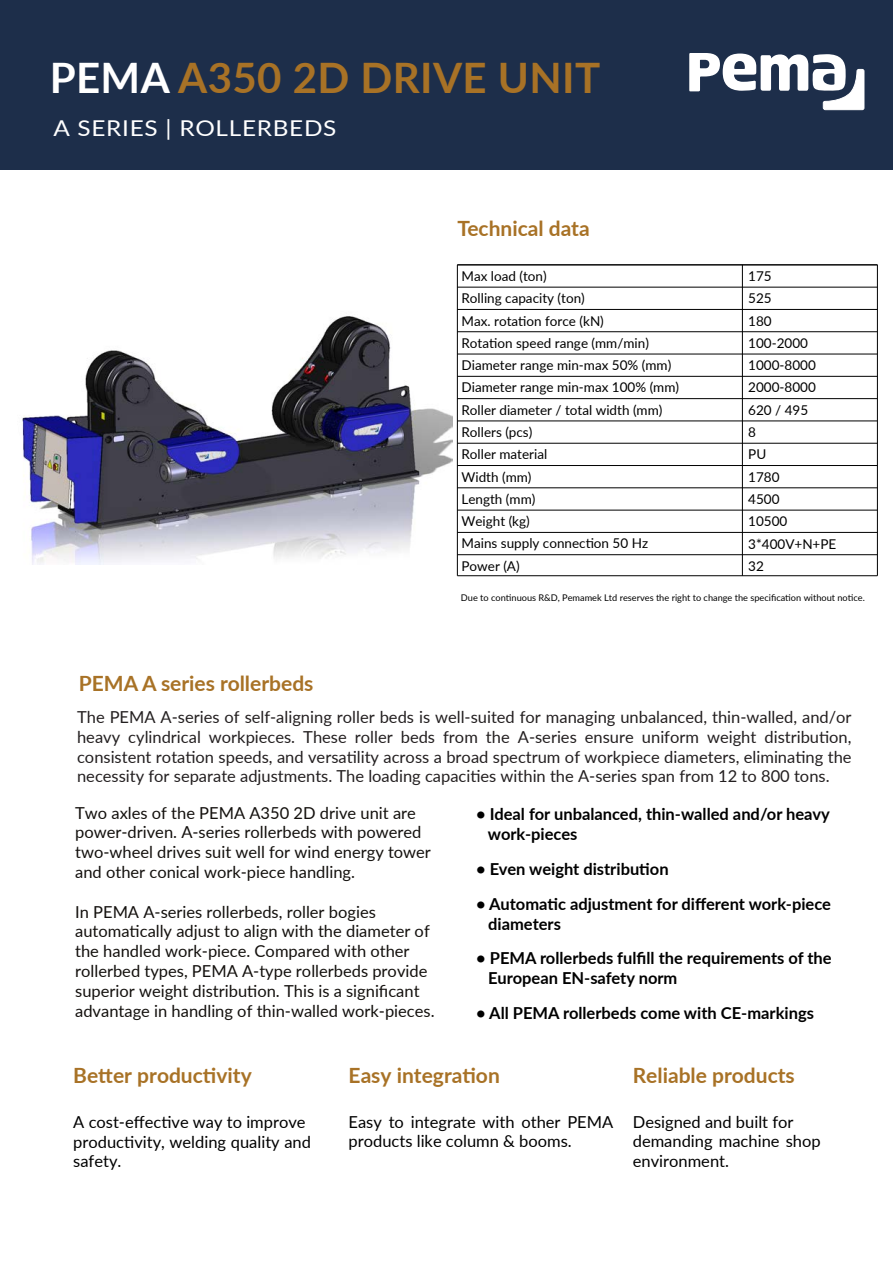
<style>
.page{position:relative;width:893px;height:1263px;background:#fff}
.page>*{position:absolute;margin:0;border:0;box-sizing:border-box;transform-origin:0 0}
.t1{font:700 42px "Lato";letter-spacing:.01em;color:#a87226}
.t2{font:21.9px "Lato";letter-spacing:.03em;color:#fff;scale:1.12 1}
.t3{font:700 21px "Lato";color:#a87226}
.t4{font:16.5px/19.8px "Lato";color:#13100d}
.t5{font:16.5px/19.8px "Lato";color:#231f20;text-align:justify}
.t6{font:700 16.5px/19.8px "Lato";color:#000}
.t7{font:16.5px/19.8px "Lato";color:#000}
.t8{font:13.5px/22.4px "Lato";color:#000}
.t9{font:9.15px "Lato";color:#000}
.s1{color:#fff}
</style>
<div class="page">
<div style="left:0;top:0;width:893px;height:169px;background:#1d2e4a"></div>
<svg style="left:689px;top:53px;width:175px;height:57px"></svg>
<img style="left:22px;top:316px;width:430px;height:249px">
<hr style="left:457px;top:287px;width:420px;height:1px;background:#000">
<hr style="left:457px;top:309px;width:420px;height:1px;background:#000">
<hr style="left:457px;top:331px;width:420px;height:1px;background:#000">
<hr style="left:457px;top:354px;width:420px;height:1px;background:#000">
<hr style="left:457px;top:376px;width:420px;height:1px;background:#000">
<hr style="left:457px;top:398px;width:420px;height:1px;background:#000">
<hr style="left:457px;top:421px;width:420px;height:1px;background:#000">
<hr style="left:457px;top:443px;width:420px;height:1px;background:#000">
<hr style="left:457px;top:465px;width:420px;height:1px;background:#000">
<hr style="left:457px;top:487px;width:420px;height:1px;background:#000">
<hr style="left:457px;top:510px;width:420px;height:1px;background:#000">
<hr style="left:457px;top:532px;width:420px;height:1px;background:#000">
<hr style="left:457px;top:554px;width:420px;height:1px;background:#000">
<hr style="left:457px;top:265px;width:1px;height:311px;background:#000">
<hr style="left:742px;top:265px;width:1px;height:311px;background:#000">
<hr style="left:877px;top:265px;width:1px;height:311px;background:#000">
<hr style="left:457px;top:264px;width:420px;height:1px;background:#000">
<hr style="left:457px;top:575px;width:420px;height:1px;background:#000">
<h1 class="t1" style="left:50px;top:47px;width:552px"><span class="s1">PEMA</span> A350 2D DRIVE UNIT</h1>
<h2 class="t2" style="left:53px;top:112px;width:254px">A SERIES | ROLLERBEDS</h2>
<p class="t3" style="left:79px;top:668px;width:236px">PEMA A series rollerbeds</p>
<p class="t3" style="left:457px;top:213px;width:134px">Technical data</p>
<p class="t8" style="left:461px;top:264px;width:219px">Max load (ton)<br>Rolling capacity (ton)<br>Max. rotation force (kN)<br>Rotation speed range (mm/min)<br>Diameter range min-max 50% (mm)<br>Diameter range min-max 100% (mm)<br>Roller diameter / total width (mm)<br>Rollers (pcs)<br>Roller material<br>Width (mm)<br>Length (mm)<br>Weight (kg)<br>Mains supply connection 50 Hz<br>Power (A)</p>
<p class="t9" style="left:461px;top:591px;width:405px">Due to continuous R&amp;D, Pemamek Ltd reserves the right to change the specification without notice.</p>
<p class="t8" style="left:748px;top:264px;width:90px">175<br>525<br>180<br>100-2000<br>1000-8000<br>2000-8000<br>620 / 495<br>8<br>PU<br>1780<br>4500<br>10500<br>3*400V+N+PE<br>32</p>
<p class="t5" style="left:77px;top:706px;width:776px">The PEMA A-series of self-aligning roller beds is well-suited for managing unbalanced, thin-walled, and/or heavy cylindrical workpieces. These roller beds from the A-series ensure uniform weight distribution, consistent rotation speeds, and versatility across a broad spectrum of workpiece diameters, eliminating the necessity for separate adjustments. The loading capacities within the A-series span from 12 to 800 tons.</p>
<p class="t6" style="left:488px;top:804px;width:343px;text-indent:-12px">• Ideal for unbalanced, thin-walled and/or heavy work-pieces</p>
<p class="t6" style="left:476px;top:858px;width:194px">• Even weight distribution</p>
<p class="t6" style="left:488px;top:893px;width:344px;text-indent:-12px">• Automatic adjustment for different work-piece diameters</p>
<p class="t6" style="left:488px;top:948px;width:345px;text-indent:-12px">• PEMA rollerbeds fulfill the requirements of the<br>European EN-safety norm</p>
<p class="t6" style="left:476px;top:1002px;width:339px">• All PEMA rollerbeds come with CE-markings</p>
<p class="t4" style="left:75px;top:802px;width:357px">Two axles of the PEMA A350 2D drive unit are power-driven. A-series rollerbeds with powered two-wheel drives suit well for wind energy tower and other conical work-piece handling.</p>
<p class="t4" style="left:75px;top:901px;width:361px">In PEMA A-series rollerbeds, roller bogies automatically adjust to align with the diameter of the handled work-piece. Compared with other rollerbed types, PEMA A-type rollerbeds provide superior weight distribution. This is a significant advantage in handling of thin-walled work-pieces.</p>
<p class="t3" style="left:73px;top:1060px;width:180px">Better productivity</p>
<p class="t7" style="left:73px;top:1111px;width:239px">A cost-effective way to improve productivity, welding quality and safety.</p>
<p class="t3" style="left:349px;top:1059px;width:153px">Easy integration</p>
<p class="t7" style="left:349px;top:1111px;width:266px">Easy to integrate with other PEMA products like column &amp; booms.</p>
<p class="t3" style="left:633px;top:1059px;width:164px">Reliable products</p>
<p class="t7" style="left:633px;top:1111px;width:189px">Designed and built for demanding machine shop environment.</p>
</div>
